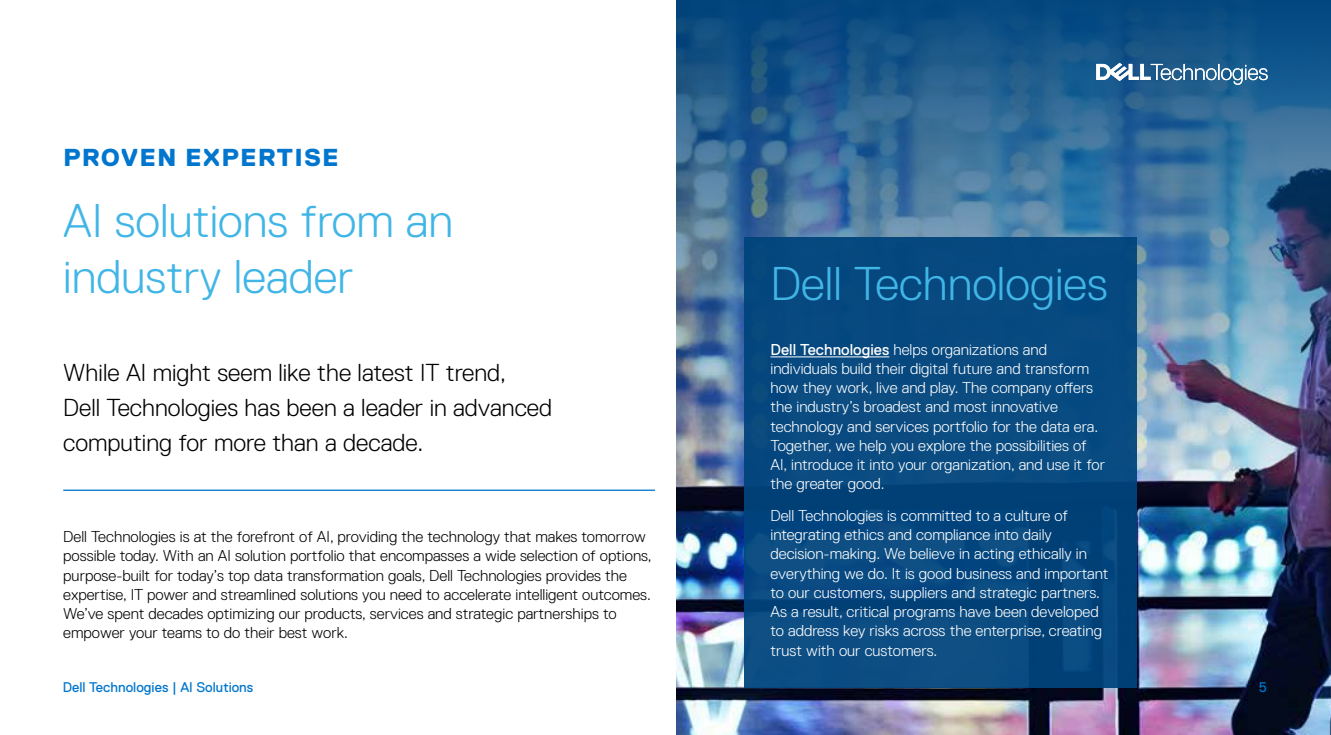
<style>
.page{position:relative;width:1331px;height:735px;background:#fff}
.page>*{position:absolute;margin:0;border:0;box-sizing:border-box;transform-origin:0 0}
.t1{font:300 47.25px/56.7px "Dell Replica";color:#41b6e6}
.t2{font:300 24.5px/35px "Dell Replica";color:#000}
.t3{font:800 24.5px "Dell Replica";letter-spacing:.07em;color:#0076ce}
.t4{font:300 15.75px/19.2px "Dell Replica";color:#fff}
.t5{font:300 15.75px/19.2px "Dell Replica";color:#000}
.t6{font:14px "Dell Replica";color:#0076ce}
.s1{font-weight:400}
</style>
<div class="page">
<img style="left:676px;top:504px;width:654px;height:231px">
<img style="left:676px;top:0;width:654px;height:504px">
<div style="left:744px;top:237px;width:392px;height:451px;background:#074a80"></div>
<hr style="left:770px;top:356px;width:119px;height:1px;background:#fff">
<hr style="left:63px;top:489px;width:592px;height:2px;background:#0076ce">
<svg style="left:1096px;top:63px;width:171px;height:22px"></svg>
<p class="t3" style="left:63px;top:144px;width:276px">PROVEN EXPERTISE</p>
<p class="t1" style="left:63px;top:192px;width:391px">AI solutions from an industry leader</p>
<p class="t2" style="left:63px;top:355px;width:490px">While AI might seem like the latest IT trend,<br>Dell Technologies has been a leader in advanced computing for more than a decade.</p>
<p class="t5" style="left:63px;top:527px;width:590px">Dell Technologies is at the forefront of AI, providing the technology that makes tomorrow possible today. With an AI solution portfolio that encompasses a wide selection of options, purpose-built for today’s top data transformation goals, Dell Technologies provides the expertise, IT power and streamlined solutions you need to accelerate intelligent outcomes.<br>We’ve spent decades optimizing our products, services and strategic partnerships to empower your teams to do their best work.</p>
<p class="t1" style="left:770px;top:256px;width:339px">Dell Technologies</p>
<p class="t4" style="left:770px;top:339px;width:336px"><span class="s1">Dell Technologies</span> helps organizations and individuals build their digital future and transform how they work, live and play. The company offers the industry’s broadest and most innovative technology and services portfolio for the data era.<br>Together, we help you explore the possibilities of AI, introduce it into your organization, and use it for the greater good.</p>
<p class="t4" style="left:770px;top:506px;width:339px">Dell Technologies is committed to a culture of integrating ethics and compliance into daily decision-making. We believe in acting ethically in everything we do. It is good business and important to our customers, suppliers and strategic partners.<br>As a result, critical programs have been developed to address key risks across the enterprise, creating trust with our customers.</p>
<p class="t6" style="left:63px;top:679px;width:192px">Dell Technologies | AI Solutions</p>
<p class="t6" style="left:1258px;top:679px;width:10px">5</p>
</div>
